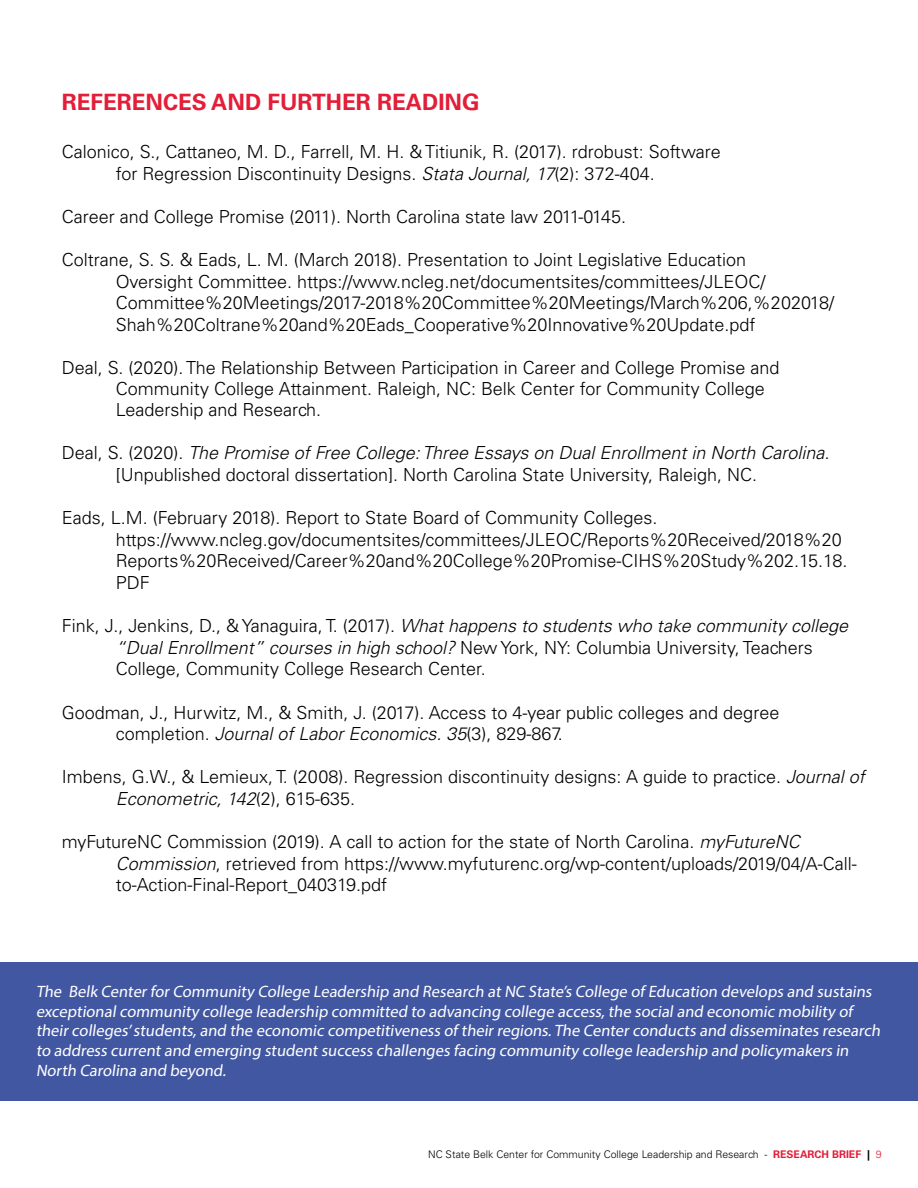
<style>
.page{position:relative;width:918px;height:1188px;background:#fff}
.page>*{position:absolute;margin:0;border:0;box-sizing:border-box;transform-origin:0 0}
.t1{font:700 22.5px "Univers LT Std";color:#e31e38}
.t2{font:300 18px/21.6px "Univers LT Std";color:#000}
.t3{font:16.5px/19.8px "Myriad Pro";color:#fff}
.t4{font:300 10.5px "Univers LT Std";color:#000}
.s1{font-style:italic}
.s2{font-weight:700;color:#e31e38}
.s3{font-weight:700}
.s4{color:#e31e38}
</style>
<div class="page">
<div style="left:0;top:962px;width:918px;height:139px;background:#4257a2"></div>
<p class="t1" style="left:62px;top:89px;width:419px">REFERENCES AND FURTHER READING</p>
<p class="t2" style="left:116px;top:141px;width:607px;text-indent:-54px">Calonico, S., Cattaneo, M. D., Farrell, M. H. &amp; Titiunik, R. (2017). rdrobust: Software for Regression Discontinuity Designs. <span class="s1">Stata Journal, 17</span>(2): 372-404.</p>
<p class="t2" style="left:62px;top:206px;width:566px">Career and College Promise (2011). North Carolina state law 2011-0145.</p>
<p class="t2" style="left:116px;top:249px;width:720px;text-indent:-54px">Coltrane, S. S. &amp; Eads, L. M. (March 2018). Presentation to Joint Legislative Education<br>Oversight Committee. https://www.ncleg.net/documentsites/committees/JLEOC/ Committee%20Meetings/2017-2018%20Committee%20Meetings/March%206,%202018/ Shah%20Coltrane%20and%20Eads_Cooperative%20Innovative%20Update.pdf</p>
<p class="t2" style="left:116px;top:357px;width:665px;text-indent:-54px">Deal, S. (2020). The Relationship Between Participation in Career and College Promise and<br>Community College Attainment. Raleigh, NC: Belk Center for Community College<br>Leadership and Research.</p>
<p class="t2" style="left:116px;top:442px;width:715px;text-indent:-54px">Deal, S. (2020). <span class="s1">The Promise of Free College: Three Essays on Dual Enrollment in North Carolina. </span>[Unpublished doctoral dissertation]. North Carolina State University, Raleigh, NC.</p>
<p class="t2" style="left:116px;top:507px;width:733px;text-indent:-54px">Eads, L.M. (February 2018). Report to State Board of Community Colleges. https://www.ncleg.gov/documentsites/committees/JLEOC/Reports%20Received/2018%20<br>Reports%20Received/Career%20and%20College%20Promise-CIHS%20Study%202.15.18.<br>PDF</p>
<p class="t2" style="left:116px;top:615px;width:734px;text-indent:-54px">Fink, J., Jenkins, D., &amp; Yanaguira, T. (2017). <span class="s1">What happens to students who take community college “Dual Enrollment” courses in high school?</span> New York, NY: Columbia University, Teachers<br>College, Community College Research Center.</p>
<p class="t2" style="left:116px;top:701px;width:665px;text-indent:-54px">Goodman, J., Hurwitz, M., &amp; Smith, J. (2017). Access to 4-year public colleges and degree completion. <span class="s1">Journal of Labor Economics. 35</span>(3), 829-867.</p>
<p class="t2" style="left:116px;top:766px;width:750px;text-indent:-54px">Imbens, G.W., &amp; Lemieux, T. (2008). Regression discontinuity designs: A guide to practice. <span class="s1">Journal of<br>Econometric, 142</span>(2), 615-635.</p>
<p class="t2" style="left:116px;top:831px;width:743px;text-indent:-54px">myFutureNC Commission (2019). A call to action for the state of North Carolina. <span class="s1">myFutureNC<br>Commission</span>, retrieved from https://www.myfuturenc.org/wp-content/uploads/2019/04/A-Call&shy;to-Action-Final-Report_040319.pdf</p>
<p class="t3" style="left:36px;top:981px;width:849px">The Belk Center for Community College Leadership and Research at NC State’s College of Education develops and sustains exceptionalcommunity college leadership committed to advancing college access,the socialand economic mobility of their colleges’students,and the economic competitiveness of their regions.The Center conducts and disseminates research to address current and emerging student success challenges facing community college leadership and policymakers in North Carolina and beyond.</p>
<p class="t4" style="left:428px;top:1148px;width:455px">NC State Belk Center for Community College Leadership and Research - <span class="s2">RESEARCH BRIEF</span> <span class="s3">|</span> <span class="s4">9</span></p>
</div>
